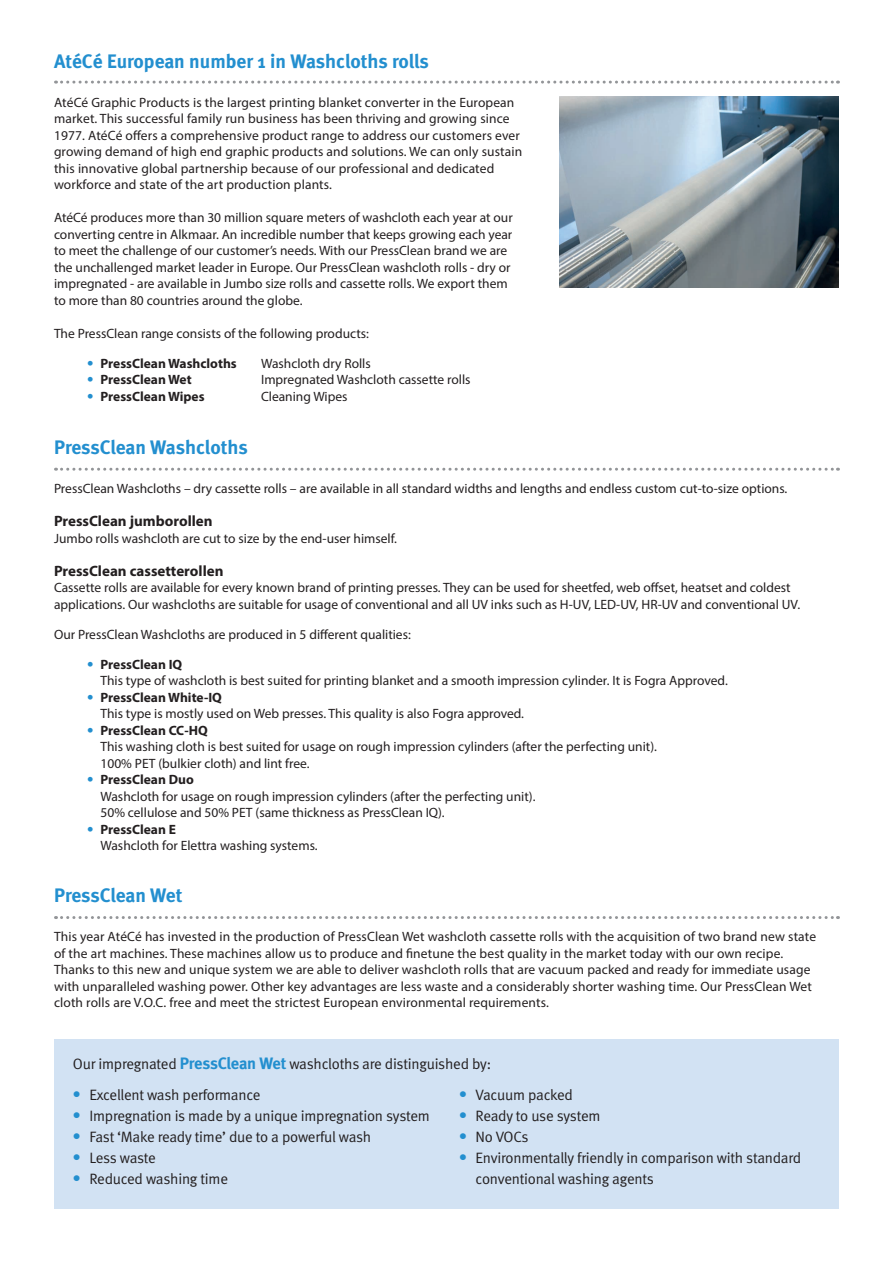
<style>
.page{position:relative;width:893px;height:1263px;background:#fff}
.page>*{position:absolute;margin:0;border:0;box-sizing:border-box;transform-origin:0 0}
.t1{font:700 19.5px "Meta";color:#238fcf}
.t2{font:15px/21px "Meta Normal";letter-spacing:-.015em;color:#231f20}
.t3{font:700 15px "Myriad Pro";color:#231f20}
.t4{font:13.5px/16.5px "Myriad Pro";color:#231f20}
.t5{font:700 13.5px "Myriad Pro";color:#231f20}
.s1{font-family:"Meta";color:#238fcf}
.s2{font-family:"Meta";font-weight:700;color:#238fcf}
.s3{font-weight:700}
.s4{font-family:"Meta";font-weight:700;font-size:16.5px;color:#238fcf}
</style>
<div class="page">
<svg style="left:56px;top:81px;width:782px;height:3px"></svg>
<svg style="left:56px;top:468px;width:782px;height:3px"></svg>
<img style="left:560px;top:96px;width:279px;height:192px">
<svg style="left:56px;top:916px;width:782px;height:3px"></svg>
<div style="left:54px;top:1039px;width:785px;height:170px;background:#d2e2f3"></div>
<h1 class="t1" style="left:54px;top:50px;width:376px">AtéCé European number 1 in Washcloths rolls</h1>
<p class="t4" style="left:54px;top:94px;width:470px">AtéCé Graphic Products is the largest printing blanket converter in the European market. This successful family run business has been thriving and growing since 1977. AtéCé offers a comprehensive product range to address our customers ever growing demand of high end graphic products and solutions. We can only sustain this innovative global partnership because of our professional and dedicated workforce and state of the art production plants.</p>
<p class="t4" style="left:54px;top:209px;width:460px">AtéCé produces more than 30 million square meters of washcloth each year at our converting centre in Alkmaar. An incredible number that keeps growing each year to meet the challenge of our customer’s needs. With our PressClean brand we are the unchallenged market leader in Europe. Our PressClean washcloth rolls - dry or impregnated - are available in Jumbo size rolls and cassette rolls. We export them to more than 80 countries around the globe.</p>
<p class="t4" style="left:54px;top:325px;width:316px">The PressClean range consists of the following products:</p>
<p class="t5" style="left:87px;top:354px;width:151px"><span class="s1">•</span> PressClean Washcloths</p>
<p class="t4" style="left:261px;top:355px;width:111px">Washcloth dry Rolls</p>
<p class="t5" style="left:87px;top:371px;width:106px"><span class="s1">•</span> PressClean Wet</p>
<p class="t4" style="left:261px;top:371px;width:211px">Impregnated Washcloth cassette rolls</p>
<p class="t5" style="left:87px;top:387px;width:119px"><span class="s1">•</span> PressClean Wipes</p>
<p class="t4" style="left:261px;top:388px;width:88px">Cleaning Wipes</p>
<h1 class="t1" style="left:54px;top:435px;width:195px">PressClean Washcloths</h1>
<p class="t4" style="left:54px;top:480px;width:735px">PressClean Washcloths – dry cassette rolls – are available in all standard widths and lengths and endless custom cut-to-size options.</p>
<p class="t3" style="left:54px;top:512px;width:160px">PressClean jumborollen</p>
<p class="t4" style="left:54px;top:530px;width:345px">Jumbo rolls washcloth are cut to size by the end-user himself.</p>
<p class="t3" style="left:54px;top:561px;width:171px">PressClean cassetterollen</p>
<p class="t4" style="left:54px;top:579px;width:748px">Cassette rolls are available for every known brand of printing presses. They can be used for sheetfed, web offset, heatset and coldest applications. Our washcloths are suitable for usage of conventional and all UV inks such as H-UV, LED-UV, HR-UV and conventional UV.</p>
<p class="t4" style="left:54px;top:626px;width:358px">Our PressClean Washcloths are produced in 5 different qualities:</p>
<p class="t4" style="left:100px;top:656px;width:629px;text-indent:-14px"><span class="s2">•</span> <span class="s3">PressClean IQ<br></span>This type of washcloth is best suited for printing blanket and a smooth impression cylinder. It is Fogra Approved.</p>
<p class="t4" style="left:100px;top:689px;width:425px;text-indent:-14px"><span class="s2">•</span> <span class="s3">PressClean White-IQ<br></span>This type is mostly used on Web presses. This quality is also Fogra approved.</p>
<p class="t4" style="left:100px;top:722px;width:558px;text-indent:-14px"><span class="s2">•</span> <span class="s3">PressClean CC-HQ<br></span>This washing cloth is best suited for usage on rough impression cylinders (after the perfecting unit).<br>100% PET (bulkier cloth) and lint free.</p>
<p class="t4" style="left:100px;top:771px;width:436px;text-indent:-14px"><span class="s2">•</span> <span class="s3">PressClean Duo<br></span>Washcloth for usage on rough impression cylinders (after the perfecting unit).<br>50% cellulose and 50% PET (same thickness as PressClean IQ).</p>
<p class="t4" style="left:100px;top:821px;width:219px;text-indent:-14px"><span class="s2">•</span> <span class="s3">PressClean E<br></span>Washcloth for Elettra washing systems.</p>
<h1 class="t1" style="left:54px;top:883px;width:130px">PressClean Wet</h1>
<p class="t4" style="left:54px;top:928px;width:764px">This year AtéCé has invested in the production of PressClean Wet washcloth cassette rolls with the acquisition of two brand new state of the art machines. These machines allow us to produce and finetune the best quality in the market today with our own recipe.<br>Thanks to this new and unique system we are able to deliver washcloth rolls that are vacuum packed and ready for immediate usage with unparalleled washing power. Other key advantages are less waste and a considerably shorter washing time. Our PressClean Wet cloth rolls are V.O.C. free and meet the strictest European environmental requirements.</p>
<p class="t2" style="left:73px;top:1053px;width:420px">Our impregnated <span class="s4">PressClean Wet</span> washcloths are distinguished by:</p>
<p class="t2" style="left:73px;top:1084px;width:189px"><span class="s4">•</span> Excellent wash performance</p>
<p class="t2" style="left:73px;top:1105px;width:358px"><span class="s4">•</span> Impregnation is made by a unique impregnation system</p>
<p class="t2" style="left:73px;top:1126px;width:300px"><span class="s4">•</span> Fast ‘Make ready time’ due to a powerful wash</p>
<p class="t2" style="left:73px;top:1147px;width:84px"><span class="s4">•</span> Less waste</p>
<p class="t2" style="left:73px;top:1168px;width:157px"><span class="s4">•</span> Reduced washing time</p>
<p class="t2" style="left:459px;top:1084px;width:115px"><span class="s4">•</span> Vacuum packed</p>
<p class="t2" style="left:459px;top:1105px;width:143px"><span class="s4">•</span> Ready to use system</p>
<p class="t2" style="left:459px;top:1126px;width:71px"><span class="s4">•</span> No VOCs</p>
<p class="t2" style="left:476px;top:1147px;width:327px;text-indent:-17px"><span class="s4">•</span> Environmentally friendly in comparison with standard conventional washing agents</p>
</div>
